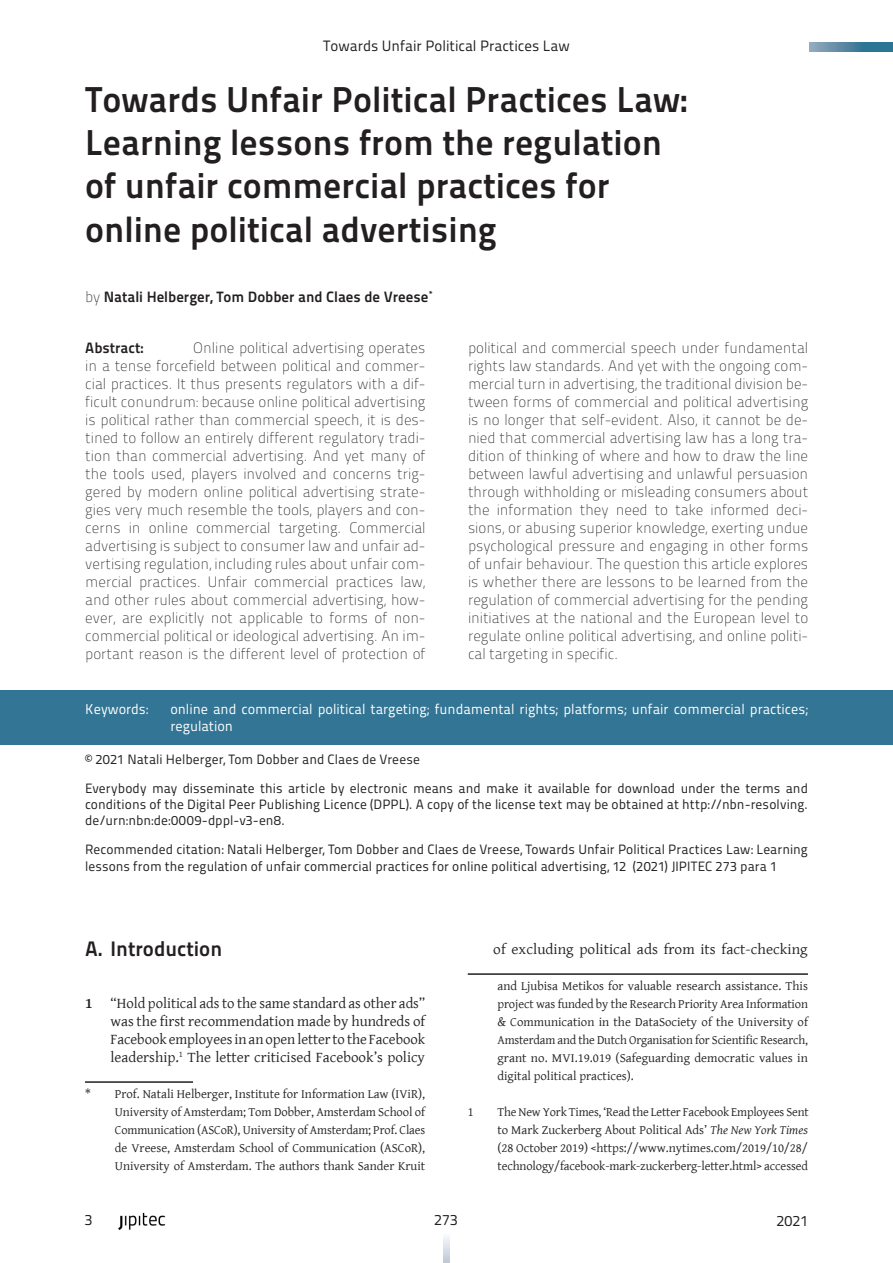
<style>
.page{position:relative;width:893px;height:1263px;background:#fff}
.page>*{position:absolute;margin:0;border:0;box-sizing:border-box;transform-origin:0 0}
.Titel{font:36px/43.2px "Titillium Maps 29 L 800 wt";color:#231f20}
.t1{font:21px "Titillium Maps 29 L 800 wt";color:#231f20}
.Abstract{font:15px/18px "Titillium Maps 29 L 1 wt";color:#231f20;text-align:justify}
.t2{font:15px/18px "Gentium Basic";color:#231f20;text-align:justify}
.Autor{font:15px "Titillium Maps 29 L 800 wt";color:#231f20}
.t3{font:15px "Titillium Maps 29 L 400 wt";color:#231f20}
.Abstract-2{font:15px "Titillium Maps 29 L 800 wt";color:#231f20}
.Keywords{font:14.25px/17.1px "Titillium Maps 29 L 400 wt";color:#fff}
.Copyright{font:13.5px/16.2px "Titillium Maps 29 L 400 wt";letter-spacing:.005em;color:#231f20;text-align:justify}
.Fußnotentext{font:12.75px/18px "Gentium Basic";color:#231f20;text-align:justify}
.s1{font-family:"Titillium Maps 29 L 1 wt"}
.s2{font-weight:700}
.s3{font-style:italic}
</style>
<div class="page">
<svg style="left:809px;top:42px;width:84px;height:10px"></svg>
<svg style="left:443px;top:1237px;width:6px;height:26px"></svg>
<img style="left:118px;top:1212px;width:48px;height:18px">
<div style="left:0;top:690px;width:893px;height:54px;background:#337594"></div>
<hr style="left:85px;top:1081px;width:108px;height:2px;background:#231f20">
<hr style="left:468px;top:973px;width:340px;height:2px;background:#231f20">
<p class="t3" style="left:323px;top:35px;width:248px">Towards Unfair Political Practices Law</p>
<p class="Titel" style="left:85px;top:76px;width:604px">Towards Unfair Political Practices Law:<br>Learning lessons from the regulation of unfair commercial practices for online political advertising</p>
<p class="Autor" style="left:85px;top:285px;width:349px"><span class="s1">by</span> Natali Helberger, Tom Dobber and Claes de Vreese<sup>*</sup></p>
<p class="Abstract" style="left:85px;top:338px;width:342px;text-indent:108px">Online political advertising operates in a tense forcefield between political and commer&shy;cial practices. It thus presents regulators with a dif&shy;ficult conundrum: because online political advertising is political rather than commercial speech, it is des&shy;tined to follow an entirely different regulatory tradi&shy;tion than commercial advertising. And yet many of the tools used, players involved and concerns trig&shy;gered by modern online political advertising strate&shy;gies very much resemble the tools, players and con&shy;cerns in online commercial targeting. Commercial advertising is subject to consumer law and unfair ad&shy;vertising regulation, including rules about unfair com&shy;mercial practices. Unfair commercial practices law, and other rules about commercial advertising, how&shy;ever, are explicitly not applicable to forms of non&shy;commercial political or ideological advertising. An im&shy;portant reason is the different level of protection of</p>
<p class="Abstract-2" style="left:85px;top:336px;width:60px">Abstract:</p>
<p class="Abstract" style="left:468px;top:338px;width:342px">political and commercial speech under fundamental rights law standards. And yet with the ongoing com&shy;mercial turn in advertising, the traditional division be&shy;tween forms of commercial and political advertising is no longer that self-evident. Also, it cannot be de&shy;nied that commercial advertising law has a long tra&shy;dition of thinking of where and how to draw the line between lawful advertising and unlawful persuasion through withholding or misleading consumers about the information they need to take informed deci&shy;sions, or abusing superior knowledge, exerting undue psychological pressure and engaging in other forms of unfair behaviour. The question this article explores is whether there are lessons to be learned from the regulation of commercial advertising for the pending initiatives at the national and the European level to regulate online political advertising, and online politi&shy;cal targeting in specific.</p>
<p class="Keywords" style="left:85px;top:700px;width:65px">Keywords:</p>
<p class="Keywords" style="left:170px;top:700px;width:639px">online and commercial political targeting; fundamental rights; platforms; unfair commercial practices; regulation</p>
<p class="Copyright" style="left:85px;top:750px;width:336px">© 2021 Natali Helberger, Tom Dobber and Claes de Vreese</p>
<p class="Copyright" style="left:85px;top:779px;width:724px">Everybody may disseminate this article by electronic means and make it available for download under the terms and conditions of the Digital Peer Publishing Licence (DPPL). A copy of the license text may be obtained at http://nbn-resolving. de/urn:nbn:de:0009-dppl-v3-en8.</p>
<p class="Copyright" style="left:85px;top:841px;width:724px">Recommended citation: Natali Helberger, Tom Dobber and Claes de Vreese, Towards Unfair Political Practices Law: Learning lessons from the regulation of unfair commercial practices for online political advertising, 12 (2021) JIPITEC 273 para 1</p>
<p class="t1" style="left:85px;top:933px;width:139px">A. Introduction</p>
<p class="t2" style="left:111px;top:994px;width:316px;text-indent:-26px"><span class="s2">1</span> “Hold political ads to the same standard as other ads” was the first recommendation made by hundreds of Facebook employees in an open letter to the Facebook leadership.<sup>1</sup> The letter criticised Facebook’s policy</p>
<p class="Fußnotentext" style="left:115px;top:1085px;width:312px;text-indent:-30px">* Prof. Natali Helberger, Institute for Information Law (IViR), University of Amsterdam; Tom Dobber, Amsterdam School of Communication (ASCoR), University of Amsterdam; Prof. Claes de Vreese, Amsterdam School of Communication (ASCoR), University of Amsterdam. The authors thank Sander Kruit</p>
<p class="t2" style="left:493px;top:940px;width:316px">of excluding political ads from its fact-checking</p>
<p class="Fußnotentext" style="left:497px;top:977px;width:312px">and Ljubisa Metikos for valuable research assistance. This project was funded by the Research Priority Area Information &amp; Communication in the DataSociety of the University of Amsterdam and the Dutch Organisation for Scientific Research, grant no. MVI.19.019 (Safeguarding democratic values in digital political practices).</p>
<p class="Fußnotentext" style="left:468px;top:1103px;width:7px">1</p>
<p class="Fußnotentext" style="left:497px;top:1103px;width:313px">The New York Times, ‘Read the Letter Facebook Employees Sent to Mark Zuckerberg About Political Ads’ <span class="s3">The New York Times </span>(28 October 2019) &lt;https://www.nytimes.com/2019/10/28/ technology/facebook-mark-zuckerberg-letter.html&gt; accessed</p>
<p class="t3" style="left:85px;top:1209px;width:9px">3</p>
<p class="t3" style="left:434px;top:1209px;width:25px">273</p>
<p class="t3" style="left:777px;top:1209px;width:33px">2021</p>
</div>
